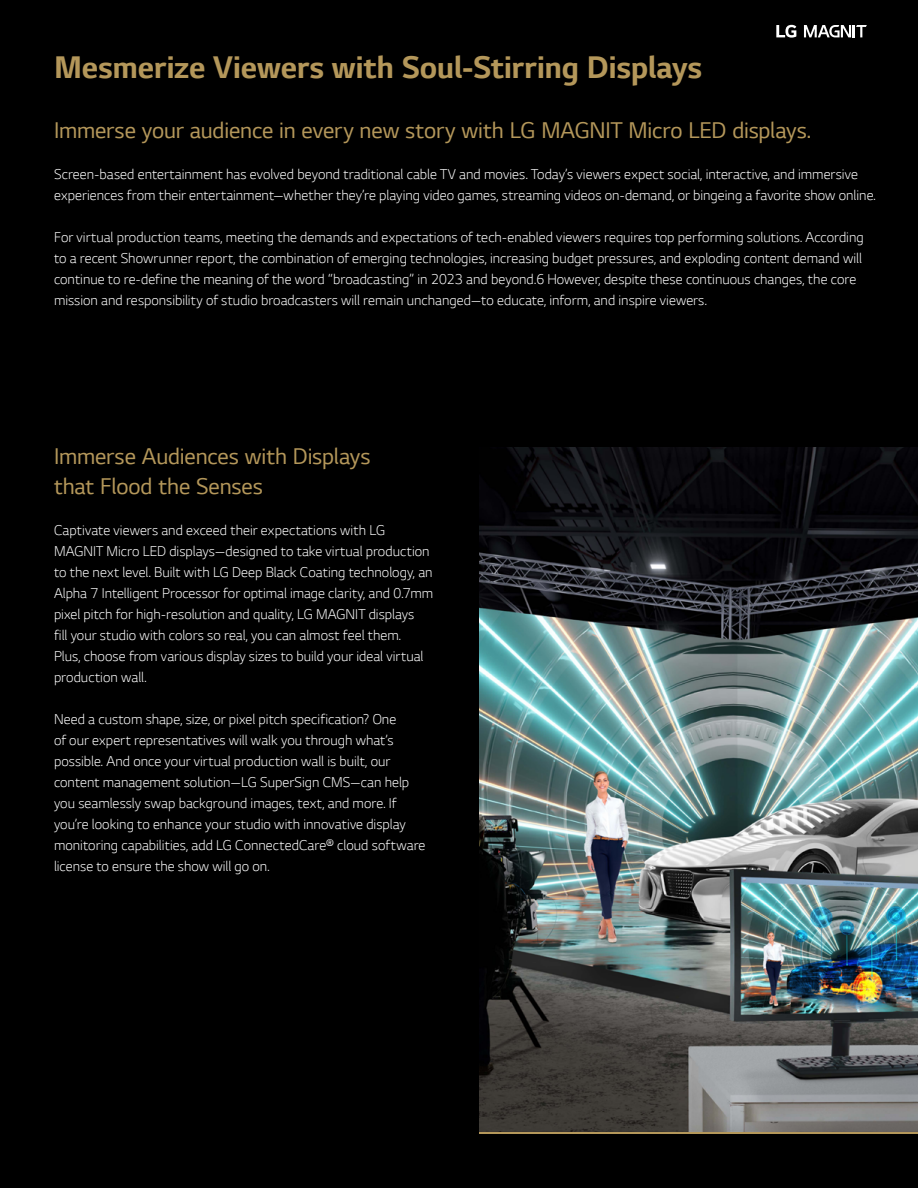
<style>
.page{position:relative;width:918px;height:1188px;background:#000}
.page>*{position:absolute;margin:0;border:0;box-sizing:border-box;transform-origin:0 0}
.t1{font:700 33px "LG Smart";letter-spacing:-.005em;color:#b4975a}
.t2{font:24px/30px "LG Smart";letter-spacing:-.005em;color:#b4975a}
.t3{font:300 15px/21px "LG Smart";color:#fff}
</style>
<div class="page">
<svg style="left:776px;top:25px;width:20px;height:13px"></svg>
<svg style="left:804px;top:25px;width:63px;height:12px"></svg>
<svg style="left:479px;top:1131px;width:439px;height:3px"></svg>
<img style="left:479px;top:447px;width:439px;height:684px">
<h1 class="t1" style="left:54px;top:44px;width:650px">Mesmerize Viewers with Soul-Stirring Displays</h1>
<h2 class="t2" style="left:54px;top:114px;width:759px">Immerse your audience in every new story with LG MAGNIT Micro LED displays.</h2>
<p class="t3" style="left:54px;top:163px;width:823px">Screen-based entertainment has evolved beyond traditional cable TV and movies. Today’s viewers expect social, interactive, and immersive experiences from their entertainment—whether they’re playing video games, streaming videos on-demand, or bingeing a favorite show online.</p>
<p class="t3" style="left:54px;top:226px;width:811px">For virtual production teams, meeting the demands and expectations of tech-enabled viewers requires top performing solutions. According to a recent Showrunner report, the combination of emerging technologies, increasing budget pressures, and exploding content demand will continue to re-define the meaning of the word “broadcasting” in 2023 and beyond.6 However, despite these continuous changes, the core mission and responsibility of studio broadcasters will remain unchanged—to educate, inform, and inspire viewers.</p>
<h2 class="t2" style="left:54px;top:441px;width:318px">Immerse Audiences with Displays that Flood the Senses</h2>
<p class="t3" style="left:54px;top:519px;width:381px">Captivate viewers and exceed their expectations with LG MAGNIT Micro LED displays—designed to take virtual production to the next level. Built with LG Deep Black Coating technology, an Alpha 7 Intelligent Processor for optimal image clarity, and 0.7mm pixel pitch for high-resolution and quality, LG MAGNIT displays<br>fill your studio with colors so real, you can almost feel them.<br>Plus, choose from various display sizes to build your ideal virtual production wall.</p>
<p class="t3" style="left:54px;top:708px;width:373px">Need a custom shape, size, or pixel pitch specification? One<br>of our expert representatives will walk you through what’s possible. And once your virtual production wall is built, our content management solution—LG SuperSign CMS—can help you seamlessly swap background images, text, and more. If you’re looking to enhance your studio with innovative display monitoring capabilities, add LG ConnectedCare® cloud software license to ensure the show will go on.</p>
</div>
